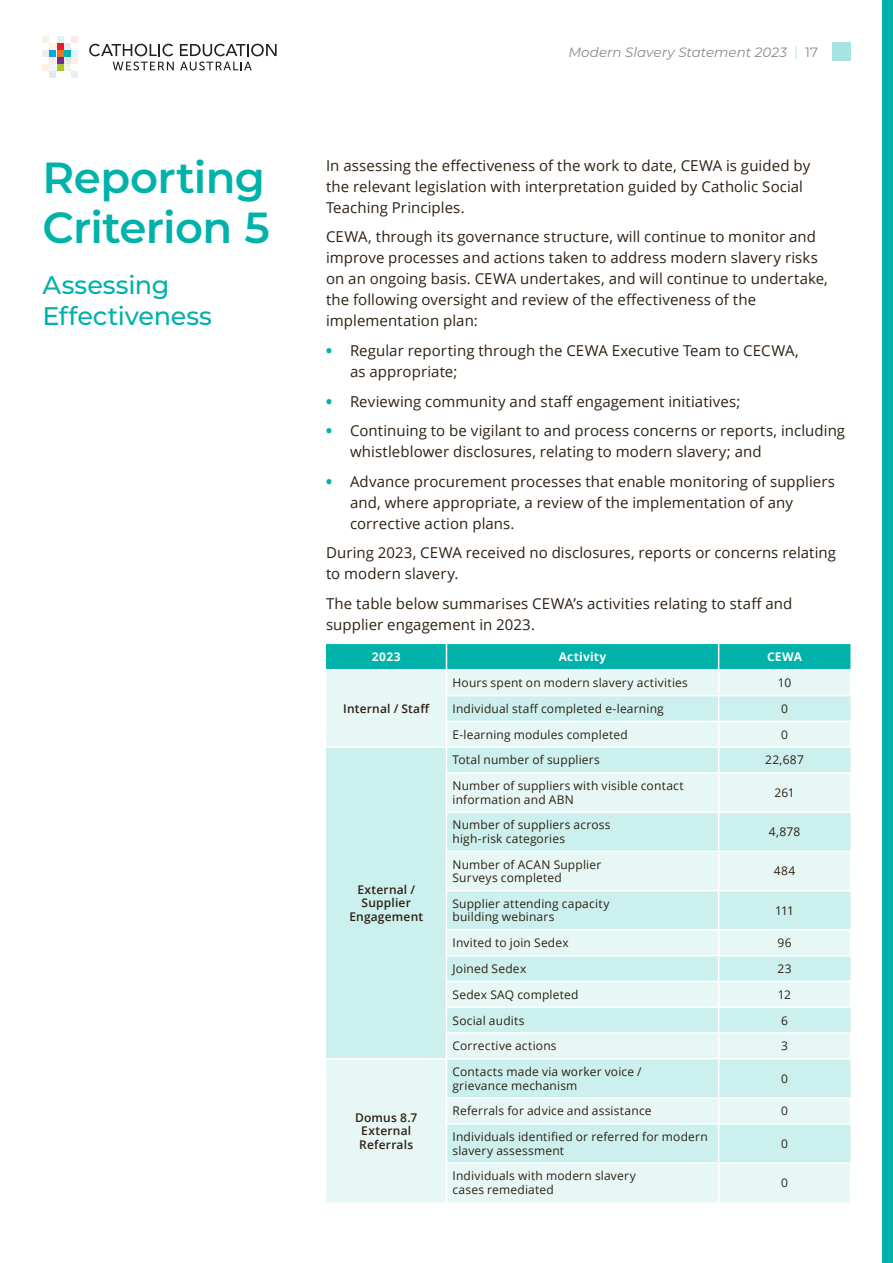
<style>
.page{position:relative;width:893px;height:1263px;background:#fff}
.page>*{position:absolute;margin:0;border:0;box-sizing:border-box;transform-origin:0 0}
.t1{font:600 43.5px/49.5px "Montserrat";letter-spacing:-.015em;color:#00b2a9}
.t2{font:500 25.5px/30.6px "Montserrat";letter-spacing:-.005em;color:#00b2a9}
.t3{font:15px/21px "Open Sans";letter-spacing:.005em;color:#2e2113}
.t4{font:italic 13.5px "Montserrat";color:#8c8986}
.t5{font:12px/13.5px "Open Sans";letter-spacing:.015em;color:#2e2113}
.t6{font:600 12px/13.5px "Open Sans";letter-spacing:.015em;color:#2e2113;text-align:center}
.t7{font:700 12px "Open Sans";letter-spacing:.02em;color:#fff}
.s1{font-style:normal;color:#a6e4e1}
.s2{font-style:normal}
.s3{font-weight:800;color:#00b2a9}
</style>
<div class="page">
<div style="left:832px;top:43px;width:18px;height:18px;background:#a6e4e1"></div>
<svg style="left:89px;top:44px;width:85px;height:26px"></svg>
<svg style="left:180px;top:44px;width:97px;height:26px"></svg>
<div style="left:57px;top:57px;width:6px;height:7px;background:#6f2c91"></div>
<div style="left:57px;top:50px;width:6px;height:7px;background:#f36f21"></div>
<div style="left:50px;top:50px;width:6px;height:7px;background:#00a5e4"></div>
<div style="left:64px;top:50px;width:7px;height:7px;background:#00b5ad"></div>
<div style="left:50px;top:57px;width:6px;height:7px;background:#fde8e6"></div>
<div style="left:64px;top:57px;width:7px;height:7px;background:#e6e7e8"></div>
<div style="left:64px;top:43px;width:7px;height:6px;background:#f0e8f3"></div>
<div style="left:43px;top:50px;width:6px;height:7px;background:#f0e8f3"></div>
<svg style="left:43px;top:65px;width:20px;height:13px"></svg>
<svg style="left:43px;top:36px;width:20px;height:13px"></svg>
<div style="left:64px;top:65px;width:7px;height:6px;background:#f0f7e8"></div>
<div style="left:72px;top:57px;width:6px;height:7px;background:#fff1e2"></div>
<div style="left:72px;top:50px;width:6px;height:7px;background:#e1f4fd"></div>
<svg style="left:72px;top:72px;width:6px;height:6px"></svg>
<svg style="left:72px;top:36px;width:6px;height:6px"></svg>
<div style="left:326px;top:1163px;width:524px;height:39px;background:#e6f7f6"></div>
<svg style="left:326px;top:772px;width:524px;height:391px;background:#d7f3f1"></svg>
<svg style="left:326px;top:644px;width:525px;height:128px;background:#b1e7e4"></svg>
<hr style="left:446px;top:772px;width:273px;height:2px;background:#fff">
<hr style="left:446px;top:774px;width:1px;height:37px;background:#fff">
<hr style="left:719px;top:772px;width:132px;height:2px;background:#fff">
<hr style="left:718px;top:774px;width:1px;height:37px;background:#fff">
<hr style="left:446px;top:811px;width:273px;height:2px;background:#fff">
<hr style="left:446px;top:813px;width:1px;height:38px;background:#fff">
<hr style="left:719px;top:811px;width:132px;height:2px;background:#fff">
<hr style="left:718px;top:813px;width:1px;height:38px;background:#fff">
<hr style="left:446px;top:851px;width:273px;height:1px;background:#fff">
<hr style="left:446px;top:852px;width:1px;height:38px;background:#fff">
<hr style="left:719px;top:851px;width:132px;height:1px;background:#fff">
<hr style="left:718px;top:852px;width:1px;height:38px;background:#fff">
<hr style="left:446px;top:890px;width:273px;height:1px;background:#fff">
<hr style="left:446px;top:891px;width:1px;height:38px;background:#fff">
<hr style="left:719px;top:890px;width:132px;height:1px;background:#fff">
<hr style="left:718px;top:891px;width:1px;height:38px;background:#fff">
<hr style="left:446px;top:929px;width:273px;height:2px;background:#fff">
<hr style="left:719px;top:929px;width:132px;height:2px;background:#fff">
<hr style="left:446px;top:955px;width:273px;height:1px;background:#fff">
<hr style="left:719px;top:955px;width:132px;height:1px;background:#fff">
<hr style="left:446px;top:981px;width:273px;height:1px;background:#fff">
<hr style="left:719px;top:981px;width:132px;height:1px;background:#fff">
<hr style="left:446px;top:1006px;width:273px;height:2px;background:#fff">
<hr style="left:719px;top:1006px;width:132px;height:2px;background:#fff">
<hr style="left:446px;top:1032px;width:273px;height:2px;background:#fff">
<svg style="left:446px;top:931px;width:1px;height:127px"></svg>
<hr style="left:719px;top:1032px;width:132px;height:2px;background:#fff">
<svg style="left:718px;top:931px;width:1px;height:127px"></svg>
<hr style="left:326px;top:1058px;width:120px;height:1px;background:#fff">
<hr style="left:446px;top:1058px;width:273px;height:1px;background:#fff">
<hr style="left:446px;top:1059px;width:1px;height:38px;background:#fff">
<hr style="left:719px;top:1058px;width:132px;height:1px;background:#fff">
<hr style="left:718px;top:1059px;width:1px;height:38px;background:#fff">
<hr style="left:446px;top:1097px;width:273px;height:2px;background:#fff">
<svg style="left:446px;top:1099px;width:1px;height:24px"></svg>
<hr style="left:719px;top:1097px;width:132px;height:2px;background:#fff">
<svg style="left:718px;top:1099px;width:1px;height:24px"></svg>
<hr style="left:446px;top:1123px;width:273px;height:1px;background:#fff">
<hr style="left:446px;top:1124px;width:1px;height:38px;background:#fff">
<hr style="left:719px;top:1123px;width:132px;height:1px;background:#fff">
<hr style="left:718px;top:1124px;width:1px;height:38px;background:#fff">
<hr style="left:446px;top:1162px;width:273px;height:2px;background:#fff">
<hr style="left:446px;top:1164px;width:1px;height:38px;background:#fff">
<hr style="left:719px;top:1162px;width:132px;height:2px;background:#fff">
<hr style="left:718px;top:1164px;width:1px;height:38px;background:#fff">
<div style="left:882px;top:0;width:11px;height:1263px;background:#00b2a9"></div>
<h1 class="t1" style="left:43px;top:151px;width:229px">Reporting<br>Criterion 5</h1>
<h2 class="t2" style="left:43px;top:269px;width:171px">Assessing<br>Effectiveness</h2>
<p class="t4" style="left:568px;top:43px;width:251px">Modern Slavery Statement 2023 <span class="s1">|</span> <span class="s2">17</span></p>
<p class="t3" style="left:326px;top:155px;width:486px">In assessing the effectiveness of the work to date, CEWA is guided by the relevant legislation with interpretation guided by Catholic Social<br>Teaching Principles.</p>
<p class="t3" style="left:326px;top:226px;width:503px">CEWA, through its governance structure, will continue to monitor and improve processes and actions taken to address modern slavery risks on an ongoing basis. CEWA undertakes, and will continue to undertake, the following oversight and review of the effectiveness of the implementation plan:</p>
<p class="t3" style="left:350px;top:340px;width:450px;text-indent:-24px"><span class="s3">•</span> Regular reporting through the CEWA Executive Team to CECWA, as appropriate;</p>
<p class="t3" style="left:326px;top:390px;width:416px"><span class="s3">•</span> Reviewing community and staff engagement initiatives;</p>
<p class="t3" style="left:350px;top:420px;width:497px;text-indent:-24px"><span class="s3">•</span> Continuing to be vigilant to and process concerns or reports, including whistleblower disclosures, relating to modern slavery; and</p>
<p class="t3" style="left:350px;top:470px;width:486px;text-indent:-24px"><span class="s3">•</span> Advance procurement processes that enable monitoring of suppliers and, where appropriate, a review of the implementation of any corrective action plans.</p>
<p class="t3" style="left:326px;top:542px;width:512px">During 2023, CEWA received no disclosures, reports or concerns relating to modern slavery.</p>
<p class="t3" style="left:326px;top:592px;width:468px">The table below summarises CEWA’s activities relating to staff and supplier engagement in 2023.</p>
<p class="t7" style="left:372px;top:648px;width:30px">2023</p>
<p class="t7" style="left:559px;top:648px;width:49px">Activity</p>
<p class="t7" style="left:767px;top:648px;width:37px">CEWA</p>
<p class="t6" style="left:343px;top:701px;width:88px">Internal / Staff</p>
<p class="t5" style="left:452px;top:676px;width:237px">Hours spent on modern slavery activities</p>
<p class="t5" style="left:778px;top:676px;width:15px">10</p>
<p class="t5" style="left:452px;top:701px;width:213px">Individual staff completed e-learning</p>
<p class="t5" style="left:781px;top:701px;width:8px">0</p>
<p class="t5" style="left:452px;top:727px;width:177px">E-learning modules completed</p>
<p class="t5" style="left:781px;top:727px;width:8px">0</p>
<p class="t6" style="left:349px;top:882px;width:75px">External /<br>Supplier<br>Engagement</p>
<p class="t6" style="left:355px;top:1110px;width:64px">Domus 8.7<br>External<br>Referrals</p>
<p class="t5" style="left:452px;top:753px;width:149px">Total number of suppliers</p>
<p class="t5" style="left:765px;top:753px;width:40px">22,687</p>
<p class="t5" style="left:452px;top:779px;width:233px">Number of suppliers with visible contact information and ABN</p>
<p class="t5" style="left:774px;top:785px;width:22px">261</p>
<p class="t5" style="left:452px;top:818px;width:160px">Number of suppliers across high-risk categories</p>
<p class="t5" style="left:769px;top:825px;width:33px">4,878</p>
<p class="t5" style="left:452px;top:857px;width:150px">Number of ACAN Supplier<br>Surveys completed</p>
<p class="t5" style="left:774px;top:864px;width:23px">484</p>
<p class="t5" style="left:452px;top:896px;width:158px">Supplier attending capacity building webinars</p>
<p class="t5" style="left:775px;top:903px;width:20px">111</p>
<p class="t5" style="left:452px;top:936px;width:118px">Invited to join Sedex</p>
<p class="t5" style="left:777px;top:936px;width:16px">96</p>
<p class="t5" style="left:452px;top:962px;width:75px">Joined Sedex</p>
<p class="t5" style="left:777px;top:962px;width:16px">23</p>
<p class="t5" style="left:452px;top:987px;width:127px">Sedex SAQ completed</p>
<p class="t5" style="left:778px;top:987px;width:15px">12</p>
<p class="t5" style="left:452px;top:1013px;width:74px">Social audits</p>
<p class="t5" style="left:781px;top:1013px;width:8px">6</p>
<p class="t5" style="left:452px;top:1039px;width:106px">Corrective actions</p>
<p class="t5" style="left:781px;top:1039px;width:8px">3</p>
<p class="t5" style="left:452px;top:1065px;width:191px">Contacts made via worker voice / grievance mechanism</p>
<p class="t5" style="left:781px;top:1071px;width:8px">0</p>
<p class="t5" style="left:452px;top:1104px;width:201px">Referrals for advice and assistance</p>
<p class="t5" style="left:781px;top:1104px;width:8px">0</p>
<p class="t5" style="left:452px;top:1130px;width:257px">Individuals identified or referred for modern slavery assessment</p>
<p class="t5" style="left:781px;top:1136px;width:8px">0</p>
<p class="t5" style="left:452px;top:1169px;width:185px">Individuals with modern slavery cases remediated</p>
<p class="t5" style="left:781px;top:1176px;width:8px">0</p>
</div>
